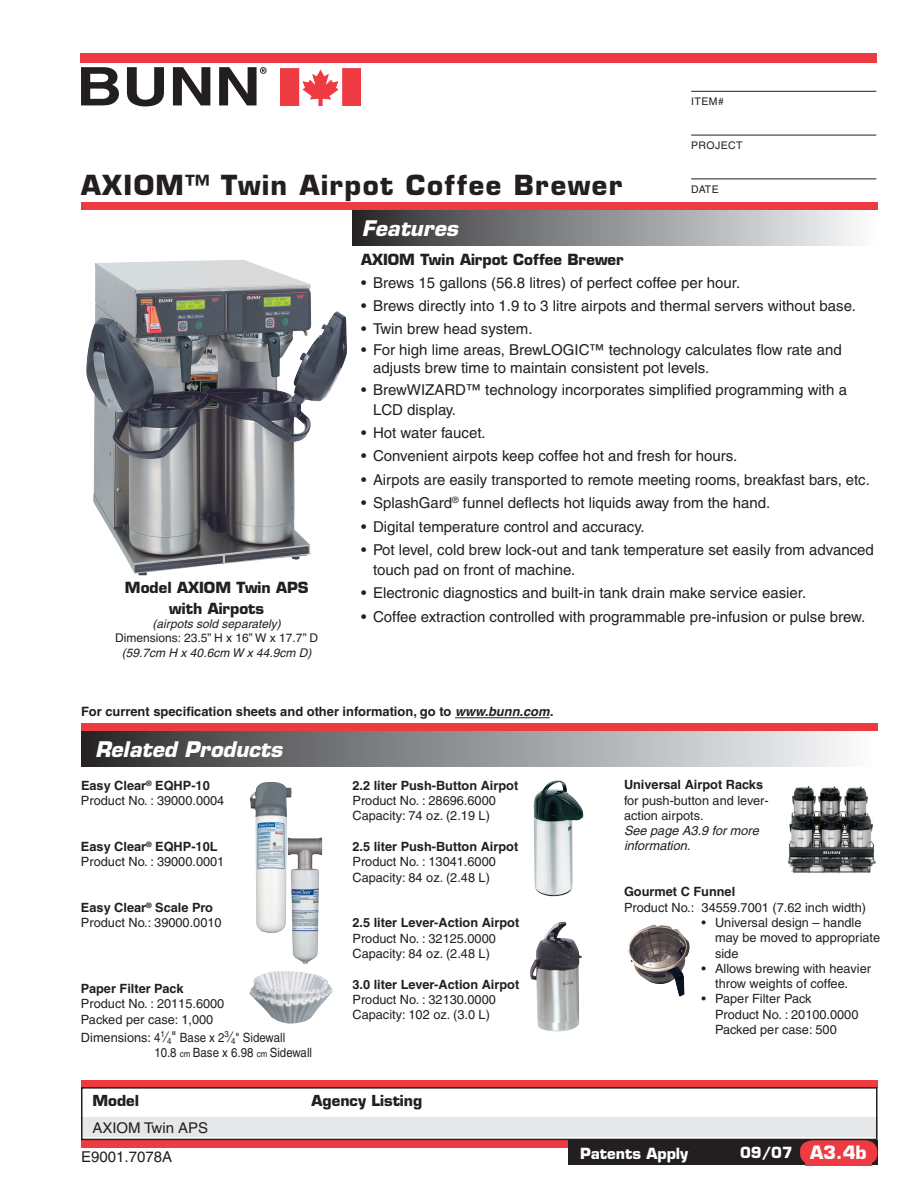
<style>
.page{position:relative;width:918px;height:1188px;background:#fff}
.page>*{position:absolute;margin:0;border:0;box-sizing:border-box;transform-origin:0 0}
.t1{font:700 27px "Eurostile";letter-spacing:.055em;color:#231f20}
.t2{font:italic 700 21px "Eurostile";color:#fff}
.t3{font:15px/20.1px "Helvetica";color:#231f20}
.t4{font:700 15px/21px "Eurostile";color:#231f20;text-align:center}
.t5{font:700 15px "Eurostile";color:#fff}
.t6{font:700 14.85px "Eurostile";color:#231f20}
.t7{font:14.85px "Helvetica";color:#231f20}
.t8{font:700 12.9px "Helvetica";color:#231f20}
.t9{font:12.75px/15.3px "Helvetica";color:#231f20}
.t10{font:700 12.75px "Helvetica";color:#231f20}
.t11{font:italic 12.75px/15.3px "Helvetica";color:#231f20}
.t12{font:italic 12px "Helvetica";color:#231f20}
.t13{font:12px "Helvetica";color:#231f20}
.t14{font:10.5px "Helvetica";letter-spacing:.04em;color:#231f20}
.s1{font-style:italic}
.s2{font-weight:700}
.s3{font-size:15px}
.s4{font-size:9px}
.s5{font-size:18px}
</style>
<div class="page">
<div style="left:81px;top:1140px;width:487px;height:8px;background:#ee3a41"></div>
<div style="left:568px;top:1140px;width:310px;height:25px;background:#231f20"></div>
<div style="left:352px;top:210px;width:526px;height:35px;background:linear-gradient(to right,#2c2c2f,#fcfdff)"></div>
<div style="left:81px;top:731px;width:797px;height:36px;background:linear-gradient(to right,#2c2c2f,#fcfeff)"></div>
<div style="left:81px;top:202px;width:797px;height:8px;background:#ee3a41"></div>
<svg style="left:81px;top:67px;width:38px;height:38px"></svg>
<svg style="left:127px;top:67px;width:37px;height:39px"></svg>
<svg style="left:173px;top:67px;width:37px;height:38px"></svg>
<svg style="left:219px;top:67px;width:48px;height:38px"></svg>
<div style="left:80px;top:53px;width:796px;height:9px;background:#ee3a41"></div>
<hr style="left:691px;top:91px;width:185px;height:1px;background:#231f20">
<hr style="left:691px;top:135px;width:185px;height:1px;background:#231f20">
<hr style="left:691px;top:179px;width:185px;height:1px;background:#231f20">
<div style="left:81px;top:724px;width:797px;height:7px;background:#ee3a41"></div>
<hr style="left:455px;top:717px;width:95px;height:1px;background:#231f20">
<svg style="left:800px;top:1140px;width:77px;height:23px"></svg>
<svg style="left:280px;top:68px;width:81px;height:38px"></svg>
<img style="left:249px;top:971px;width:84px;height:53px">
<img style="left:533px;top:780px;width:50px;height:116px">
<img style="left:530px;top:922px;width:52px;height:110px">
<div style="left:81px;top:1118px;width:797px;height:19px;background:#e6e7e9"></div>
<div style="left:81px;top:1080px;width:797px;height:8px;background:#ee3a41"></div>
<div style="left:81px;top:1087px;width:796px;height:53px;border:1px solid #231f20"></div>
<div style="left:805px;top:1144px;width:67px;height:22px;background:#ee3a41"></div>
<img style="left:250px;top:782px;width:42px;height:151px">
<img style="left:86px;top:260px;width:261px;height:315px">
<img style="left:787px;top:786px;width:89px;height:88px">
<img style="left:627px;top:925px;width:63px;height:72px">
<img style="left:288px;top:838px;width:34px;height:126px">
<h1 class="t1" style="left:81px;top:168px;width:543px">AXIOM™ Twin Airpot Coffee Brewer</h1>
<h2 class="t2" style="left:362px;top:215px;width:98px">Features</h2>
<p class="t14" style="left:691px;top:95px;width:34px">Item#</p>
<p class="t14" style="left:691px;top:139px;width:53px">Project</p>
<p class="t14" style="left:691px;top:183px;width:29px">Date</p>
<p class="t4" style="left:125px;top:577px;width:185px">Model AXIOM Twin APS with Airpots</p>
<p class="t12" style="left:153px;top:617px;width:130px">(airpots sold separately)</p>
<p class="t13" style="left:115px;top:631px;width:204px">Dimensions: 23.5” H x 16” W x 17.7” D</p>
<p class="t12" style="left:122px;top:646px;width:191px">(59.7cm H x 40.6cm W x 44.9cm D)</p>
<p class="t4" style="left:361px;top:249px;width:264px">AXIOM Twin Airpot Coffee Brewer</p>
<p class="t3" style="left:361px;top:272px;width:381px">• Brews 15 gallons (56.8 litres) of perfect coffee per hour.</p>
<p class="t3" style="left:361px;top:296px;width:497px">• Brews directly into 1.9 to 3 litre airpots and thermal servers without base.</p>
<p class="t3" style="left:361px;top:319px;width:173px">• Twin brew head system.</p>
<p class="t3" style="left:373px;top:341px;width:470px;line-height:18px;text-indent:-12px">• For high lime areas, BrewLOGIC™ technology calculates flow rate and adjusts brew time to maintain consistent pot levels.</p>
<p class="t3" style="left:373px;top:379px;width:475px;text-indent:-12px">• BrewWIZARD™ technology incorporates simplified programming with a<br>LCD display.</p>
<p class="t3" style="left:361px;top:423px;width:126px">• Hot water faucet.</p>
<p class="t3" style="left:361px;top:446px;width:378px">• Convenient airpots keep coffee hot and fresh for hours.</p>
<p class="t3" style="left:361px;top:469px;width:510px">• Airpots are easily transported to remote meeting rooms, breakfast bars, etc.</p>
<p class="t3" style="left:361px;top:493px;width:411px">• SplashGard<sup>®</sup> funnel deflects hot liquids away from the hand.</p>
<p class="t3" style="left:361px;top:516px;width:285px">• Digital temperature control and accuracy.</p>
<p class="t3" style="left:373px;top:540px;width:502px;text-indent:-12px">• Pot level, cold brew lock-out and tank temperature set easily from advanced touch pad on front of machine.</p>
<p class="t3" style="left:361px;top:583px;width:447px">• Electronic diagnostics and built-in tank drain make service easier.</p>
<p class="t3" style="left:361px;top:606px;width:506px">• Coffee extraction controlled with programmable pre-infusion or pulse brew.</p>
<p class="t8" style="left:81px;top:704px;width:474px">For current specification sheets and other information, go to <span class="s1">www.bunn.com.</span></p>
<h2 class="t2" style="left:95px;top:736px;width:189px">Related Products</h2>
<p class="t9" style="left:81px;top:778px;width:145px"><span class="s2">Easy Clear</span><sup>®</sup> <span class="s2">EQHP-10<br></span>Product No. : 39000.0004</p>
<p class="t9" style="left:81px;top:839px;width:145px"><span class="s2">Easy Clear</span><sup>®</sup> <span class="s2">EQHP-10L<br></span>Product No. : 39000.0001</p>
<p class="t9" style="left:81px;top:900px;width:142px"><span class="s2">Easy Clear</span><sup>®</sup> <span class="s2">Scale Pro<br></span>Product No.: 39000.0010</p>
<p class="t10" style="left:81px;top:981px;width:104px">Paper Filter Pack</p>
<p class="t9" style="left:81px;top:996px;width:145px">Product No. : 20115.6000<br>Packed per case: 1,000</p>
<p class="t9" style="left:154px;top:1030px;width:159px;text-indent:-73px">Dimensions: 4<sup>1</sup><span class="s3">⁄</span><sub>4</sub><span class="s3">"</span> Base x 2<sup>3</sup><span class="s3">⁄</span><sub>4</sub>" Sidewall<br>10.8 <span class="s4">cm</span> Base x 6.98 <span class="s4">cm</span> Sidewall</p>
<p class="t10" style="left:352px;top:778px;width:167px">2.2 liter Push-Button Airpot</p>
<p class="t9" style="left:352px;top:793px;width:145px">Product No. : 28696.6000<br>Capacity: 74 oz. (2.19 L)</p>
<p class="t10" style="left:352px;top:839px;width:167px">2.5 liter Push-Button Airpot</p>
<p class="t9" style="left:352px;top:854px;width:145px">Product No. : 13041.6000<br>Capacity: 84 oz. (2.48 L)</p>
<p class="t10" style="left:352px;top:915px;width:168px">2.5 liter Lever-Action Airpot</p>
<p class="t9" style="left:352px;top:931px;width:145px">Product No. : 32125.0000<br>Capacity: 84 oz. (2.48 L)</p>
<p class="t10" style="left:352px;top:976px;width:168px">3.0 liter Lever-Action Airpot</p>
<p class="t9" style="left:352px;top:992px;width:145px">Product No. : 32130.0000<br>Capacity: 102 oz. (3.0 L)</p>
<p class="t6" style="left:92px;top:1091px;width:48px">Model</p>
<p class="t6" style="left:312px;top:1091px;width:112px">Agency Listing</p>
<p class="t7" style="left:92px;top:1120px;width:117px">AXIOM Twin APS</p>
<p class="t3" style="left:81px;top:1147px;width:92px">E9001.7078A</p>
<p class="t10" style="left:624px;top:777px;width:141px">Universal Airpot Racks</p>
<p class="t9" style="left:624px;top:792px;width:146px">for push-button and lever&shy;action airpots.</p>
<p class="t11" style="left:624px;top:823px;width:136px">See page A3.9 for more information.</p>
<p class="t10" style="left:624px;top:884px;width:113px">Gourmet C Funnel</p>
<p class="t9" style="left:624px;top:900px;width:244px">Product No.: 34559.7001 (7.62 inch width)</p>
<p class="t9" style="left:715px;top:915px;width:167px;text-indent:-14px">• Universal design – handle may be moved to appropriate side</p>
<p class="t9" style="left:715px;top:961px;width:157px;text-indent:-14px">• Allows brewing with heavier throw weights of coffee.</p>
<p class="t9" style="left:715px;top:991px;width:145px;text-indent:-14px">• Paper Filter Pack<br>Product No. : 20100.0000<br>Packed per case: 500</p>
<p class="t5" style="left:580px;top:1144px;width:110px">Patents Apply</p>
<p class="t5" style="left:740px;top:1143px;width:128px">09/07 <span class="s5">A3.4b</span></p>
</div>
